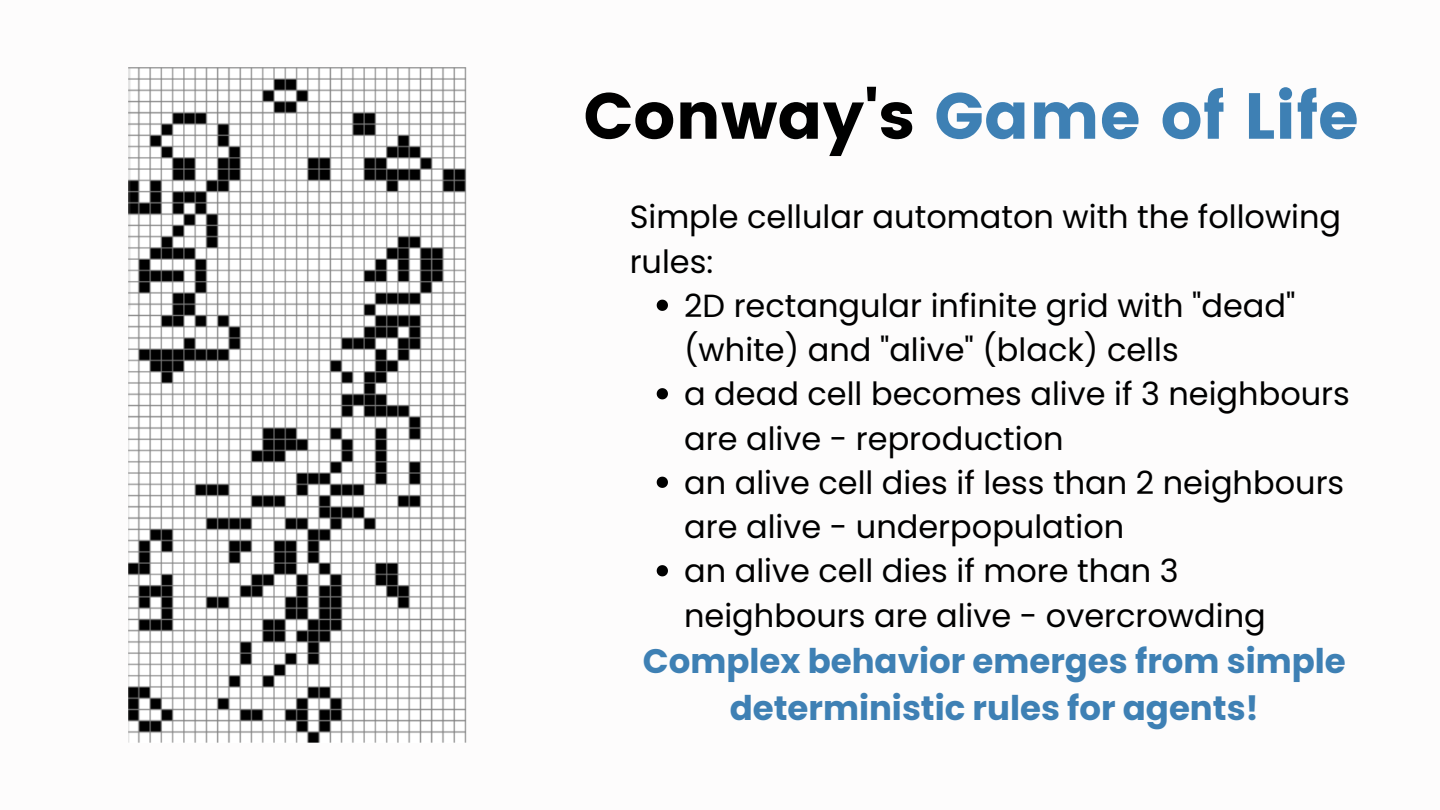
<style>
.page{position:relative;width:1440px;height:810px;background:#fff}
.page>*{position:absolute;margin:0;border:0;box-sizing:border-box;transform-origin:0 0}
.t1{font:65px "Poppins";color:#3e80b4}
.t2{font:700 34px/47.2px "Poppins";color:#3e80b4;text-align:center}
.t3{font:32px/44.2px "Poppins";color:#000}
.s1{color:#000}
</style>
<div class="page">
<img style="left:128px;top:68px;width:338px;height:674px">
<svg style="left:657px;top:300px;width:11px;height:11px"></svg>
<svg style="left:657px;top:388px;width:11px;height:11px"></svg>
<svg style="left:657px;top:477px;width:11px;height:11px"></svg>
<svg style="left:657px;top:565px;width:11px;height:11px"></svg>
<h1 class="t1" style="left:583px;top:78px;width:777px"><span class="s1">Conway's</span> Game of Life</h1>
<p class="t3" style="left:630px;top:195px;width:713px">Simple cellular automaton with the following rules:</p>
<p class="t3" style="left:684px;top:284px;width:667px">2D rectangular infinite grid with "dead" (white) and "alive" (black) cells<br>a dead cell becomes alive if 3 neighbours are alive - reproduction<br>an alive cell dies if less than 2 neighbours are alive - underpopulation<br>an alive cell dies if more than 3 neighbours are alive - overcrowding</p>
<p class="t2" style="left:643px;top:638px;width:704px">Complex behavior emerges from simple deterministic rules for agents!</p>
</div>
